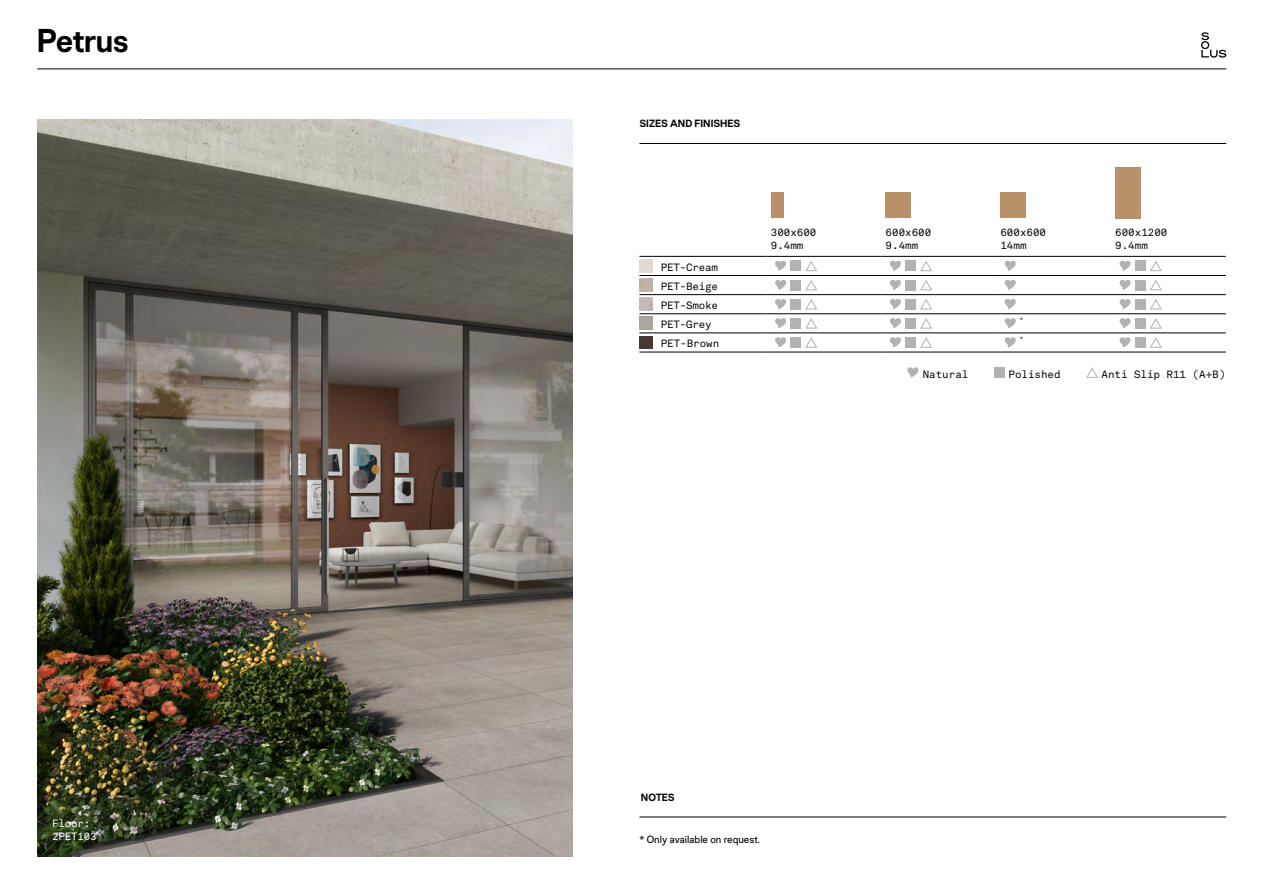
<style>
.page{position:relative;width:1263px;height:893px;background:#fff}
.page>*{position:absolute;margin:0;border:0;box-sizing:border-box;transform-origin:0 0}
.t1{font:600 33px "Chromatic Pro Grotesque";letter-spacing:-.02em;color:#000}
.t2{font:10.5px/12.6px "Akkurat Mono LL";color:#000}
.t3{font:10.5px "Chromatic Pro Grotesque";color:#000}
.t4{font:600 10.5px "Chromatic Pro Grotesque";letter-spacing:-.005em;color:#000}
.t5{font:10.5px/13.5px "Akkurat Mono LL";letter-spacing:-.015em;color:#fff}
.t6{font:6.15px "Circular";color:#000}
</style>
<div class="page">
<hr style="left:37px;top:69px;width:1189px;height:1px;background:#000">
<img style="left:37px;top:120px;width:535px;height:736px">
<hr style="left:639px;top:817px;width:587px;height:1px;background:#000">
<hr style="left:639px;top:143px;width:587px;height:1px;background:#000">
<svg style="left:1201px;top:32px;width:25px;height:26px"></svg>
<svg style="left:907px;top:367px;width:11px;height:11px"></svg>
<div style="left:994px;top:367px;width:10px;height:11px;background:#b1b3b3"></div>
<svg style="left:1086px;top:367px;width:12px;height:11px"></svg>
<hr style="left:766px;top:256px;width:115px;height:1px;background:#000">
<hr style="left:881px;top:256px;width:115px;height:1px;background:#000">
<hr style="left:996px;top:256px;width:115px;height:1px;background:#000">
<hr style="left:1111px;top:256px;width:115px;height:1px;background:#000">
<hr style="left:766px;top:275px;width:115px;height:1px;background:#000">
<hr style="left:881px;top:275px;width:115px;height:1px;background:#000">
<hr style="left:996px;top:275px;width:115px;height:1px;background:#000">
<hr style="left:1111px;top:275px;width:115px;height:1px;background:#000">
<hr style="left:766px;top:294px;width:115px;height:1px;background:#000">
<hr style="left:881px;top:294px;width:115px;height:1px;background:#000">
<hr style="left:996px;top:294px;width:115px;height:1px;background:#000">
<hr style="left:1111px;top:294px;width:115px;height:1px;background:#000">
<hr style="left:766px;top:313px;width:115px;height:1px;background:#000">
<hr style="left:881px;top:313px;width:115px;height:1px;background:#000">
<hr style="left:996px;top:313px;width:115px;height:1px;background:#000">
<hr style="left:1111px;top:313px;width:115px;height:1px;background:#000">
<hr style="left:766px;top:333px;width:115px;height:1px;background:#000">
<hr style="left:881px;top:333px;width:115px;height:1px;background:#000">
<hr style="left:996px;top:333px;width:115px;height:1px;background:#000">
<hr style="left:1111px;top:333px;width:115px;height:1px;background:#000">
<hr style="left:766px;top:352px;width:115px;height:1px;background:#000">
<hr style="left:881px;top:352px;width:115px;height:1px;background:#000">
<hr style="left:996px;top:352px;width:115px;height:1px;background:#000">
<hr style="left:1111px;top:352px;width:115px;height:1px;background:#000">
<hr style="left:652px;top:256px;width:114px;height:1px;background:#000">
<hr style="left:652px;top:275px;width:114px;height:1px;background:#000">
<hr style="left:652px;top:294px;width:114px;height:1px;background:#000">
<hr style="left:652px;top:313px;width:114px;height:1px;background:#000">
<hr style="left:652px;top:333px;width:114px;height:1px;background:#000">
<hr style="left:652px;top:352px;width:114px;height:1px;background:#000">
<div style="left:771px;top:193px;width:12px;height:25px;background:#b8916a"></div>
<div style="left:886px;top:193px;width:25px;height:25px;background:#b8916a"></div>
<div style="left:1000px;top:193px;width:26px;height:25px;background:#b8916a"></div>
<div style="left:1115px;top:167px;width:26px;height:51px;background:#b8916a"></div>
<svg style="left:775px;top:261px;width:11px;height:10px"></svg>
<div style="left:790px;top:261px;width:11px;height:10px;background:#b1b3b3"></div>
<svg style="left:805px;top:261px;width:12px;height:10px"></svg>
<svg style="left:890px;top:261px;width:11px;height:10px"></svg>
<div style="left:905px;top:261px;width:11px;height:10px;background:#b1b3b3"></div>
<svg style="left:920px;top:261px;width:12px;height:10px"></svg>
<svg style="left:1005px;top:261px;width:11px;height:10px"></svg>
<svg style="left:1119px;top:261px;width:12px;height:10px"></svg>
<div style="left:1135px;top:261px;width:10px;height:10px;background:#b1b3b3"></div>
<svg style="left:1150px;top:261px;width:12px;height:10px"></svg>
<svg style="left:775px;top:280px;width:11px;height:10px"></svg>
<div style="left:790px;top:280px;width:11px;height:10px;background:#b1b3b3"></div>
<svg style="left:805px;top:280px;width:12px;height:10px"></svg>
<svg style="left:890px;top:280px;width:11px;height:10px"></svg>
<div style="left:905px;top:280px;width:11px;height:10px;background:#b1b3b3"></div>
<svg style="left:920px;top:280px;width:12px;height:10px"></svg>
<svg style="left:1005px;top:280px;width:11px;height:10px"></svg>
<svg style="left:1119px;top:280px;width:12px;height:10px"></svg>
<div style="left:1135px;top:280px;width:10px;height:10px;background:#b1b3b3"></div>
<svg style="left:1150px;top:280px;width:12px;height:10px"></svg>
<svg style="left:775px;top:299px;width:11px;height:10px"></svg>
<div style="left:790px;top:299px;width:11px;height:10px;background:#b1b3b3"></div>
<svg style="left:805px;top:299px;width:12px;height:10px"></svg>
<svg style="left:890px;top:299px;width:11px;height:10px"></svg>
<div style="left:905px;top:299px;width:11px;height:10px;background:#b1b3b3"></div>
<svg style="left:920px;top:299px;width:12px;height:10px"></svg>
<svg style="left:1005px;top:299px;width:11px;height:10px"></svg>
<svg style="left:1119px;top:299px;width:12px;height:10px"></svg>
<div style="left:1135px;top:299px;width:10px;height:10px;background:#b1b3b3"></div>
<svg style="left:1150px;top:299px;width:12px;height:10px"></svg>
<svg style="left:775px;top:318px;width:11px;height:11px"></svg>
<div style="left:790px;top:318px;width:11px;height:11px;background:#b1b3b3"></div>
<svg style="left:805px;top:318px;width:12px;height:11px"></svg>
<svg style="left:890px;top:318px;width:11px;height:11px"></svg>
<div style="left:905px;top:318px;width:11px;height:11px;background:#b1b3b3"></div>
<svg style="left:920px;top:318px;width:12px;height:11px"></svg>
<svg style="left:1005px;top:318px;width:11px;height:11px"></svg>
<svg style="left:1119px;top:318px;width:12px;height:11px"></svg>
<div style="left:1135px;top:318px;width:10px;height:11px;background:#b1b3b3"></div>
<svg style="left:1150px;top:318px;width:12px;height:11px"></svg>
<svg style="left:639px;top:256px;width:13px;height:97px"></svg>
<svg style="left:775px;top:337px;width:11px;height:11px"></svg>
<div style="left:790px;top:337px;width:11px;height:11px;background:#b1b3b3"></div>
<svg style="left:805px;top:337px;width:12px;height:11px"></svg>
<svg style="left:890px;top:337px;width:11px;height:11px"></svg>
<div style="left:905px;top:337px;width:11px;height:11px;background:#b1b3b3"></div>
<svg style="left:920px;top:337px;width:12px;height:11px"></svg>
<svg style="left:1005px;top:337px;width:11px;height:11px"></svg>
<svg style="left:1119px;top:337px;width:12px;height:11px"></svg>
<div style="left:1135px;top:337px;width:10px;height:11px;background:#b1b3b3"></div>
<svg style="left:1150px;top:337px;width:12px;height:11px"></svg>
<h1 class="t1" style="left:37px;top:20px;width:94px">Petrus</h1>
<p class="t5" style="left:52px;top:816px;width:46px">Floor:<br>2PET103</p>
<p class="t4" style="left:639px;top:117px;width:102px">SIZES AND FINISHES</p>
<p class="t2" style="left:661px;top:257px;width:59px;line-height:19.2px;text-align:justify">PET-Cream PET-Beige PET-Smoke PET-Grey</p>
<p class="t2" style="left:661px;top:337px;width:60px">PET-Brown</p>
<p class="t2" style="left:771px;top:225px;width:47px">300x600<br>9.4mm</p>
<p class="t2" style="left:886px;top:225px;width:47px">600x600<br>9.4mm</p>
<p class="t2" style="left:1000px;top:225px;width:47px">600x600<br>14mm</p>
<p class="t2" style="left:1115px;top:225px;width:54px">600x1200<br>9.4mm</p>
<p class="t6" style="left:1020px;top:316px;width:4px">*</p>
<p class="t6" style="left:1020px;top:335px;width:4px">*</p>
<p class="t2" style="left:923px;top:367px;width:47px">Natural</p>
<p class="t2" style="left:1008px;top:367px;width:54px">Polished</p>
<p class="t2" style="left:1101px;top:367px;width:125px">Anti Slip R11 (A+B)</p>
<p class="t4" style="left:641px;top:790px;width:35px">NOTES</p>
<p class="t3" style="left:639px;top:832px;width:122px">* Only available on request.</p>
</div>
